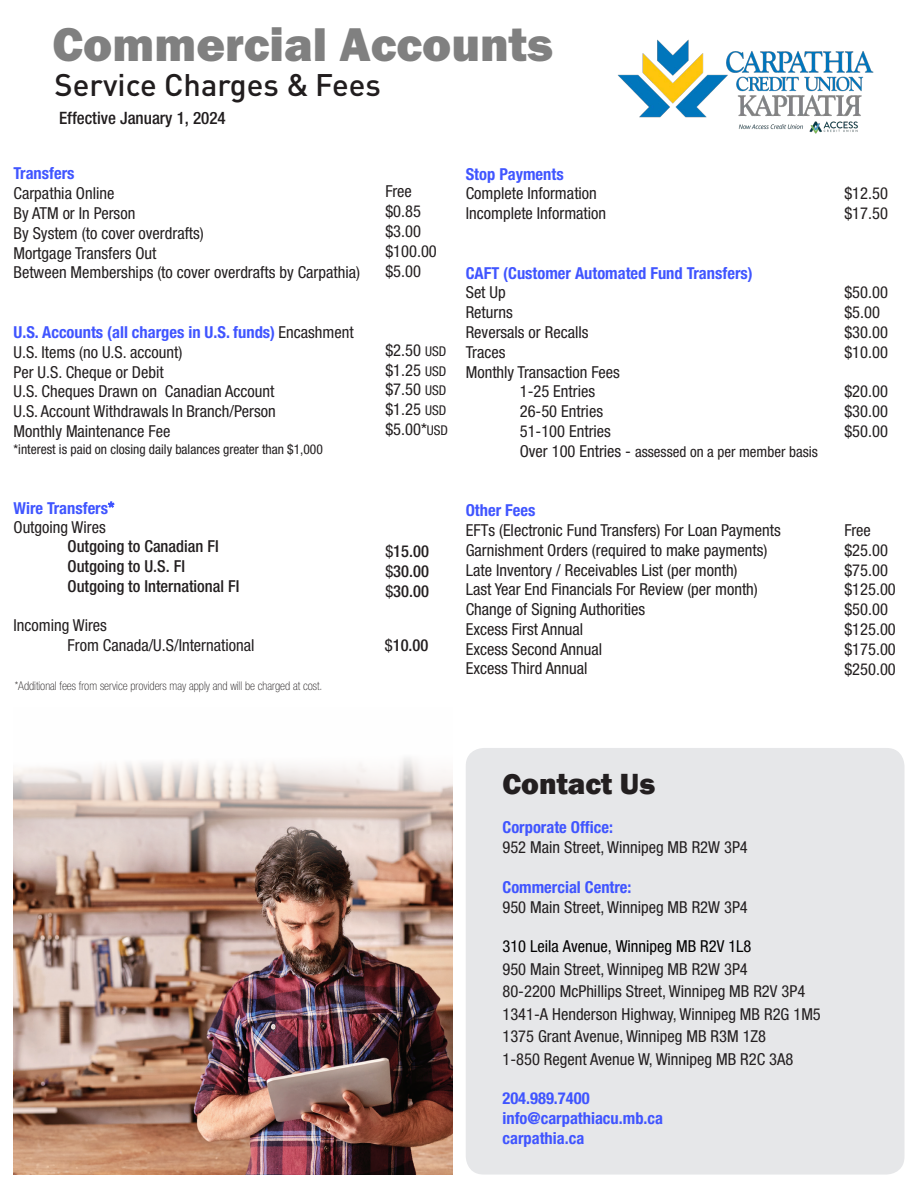
<style>
.page{position:relative;width:918px;height:1188px;background:#fff}
.page>*{position:absolute;margin:0;border:0;box-sizing:border-box;transform-origin:0 0}
.t1{font:800 49.05px "Franklin Gothic";color:#808080}
.t2{font:500 30.9px "DIN";color:#211d1e}
.t3{font:800 30px "Franklin Gothic";color:#231f20}
.t4{font:500 condensed 17.1px "Helvetica Neue";color:#211d1e}
.t5{font:condensed 16.5px/19.8px "Helvetica Neue";color:#231f20}
.t6{font:700 condensed 16.5px/19.8px "Helvetica Neue";color:#4055ff}
.t7{font:500 condensed 16.5px/19.8px "Helvetica Neue";color:#231f20}
.t8{font:condensed 16.5px "Helvetica Neue";color:#000}
.t9{font:condensed 15px "Helvetica Neue";color:#231f20}
.t10{font:condensed 13.5px "Helvetica Neue";color:#231f20}
.t11{font:100 condensed 12px "Helvetica Neue";color:#221e1f}
.s1{font-weight:700;color:#4055ff}
.s2{font-weight:500}
.s3{font-weight:400;color:#231f20}
.s4{font-size:13.5px}
.s5{font-weight:400}
.s6{font-size:16.5px}
</style>
<div class="page">
<div style="left:466px;top:748px;width:438px;height:427px;background:#e6e7e9;border-radius:18px"></div>
<img style="left:14px;top:758px;width:438px;height:416px">
<img style="left:618px;top:39px;width:256px;height:95px">
<h1 class="t1" style="left:52px;top:13px;width:502px">Commercial Accounts</h1>
<h2 class="t2" style="left:55px;top:65px;width:328px">Service Charges &amp; Fees</h2>
<p class="t4" style="left:59px;top:107px;width:168px">Effective January 1, 2024</p>
<p class="t6" style="left:14px;top:164px;width:63px">Transfers</p>
<p class="t5" style="left:14px;top:184px;width:348px">Carpathia Online<br>By ATM or In Person<br>By System (to cover overdrafts)<br>Mortgage Transfers Out<br>Between Memberships (to cover overdrafts by Carpathia)</p>
<p class="t5" style="left:14px;top:322px;width:342px"><span class="s1">U.S. Accounts (all charges in U.S. funds)</span> Encashment U.S. Items (no U.S. account)<br>Per U.S. Cheque or Debit<br>U.S. Cheques Drawn on Canadian Account<br>U.S. Account Withdrawals In Branch/Person<br>Monthly Maintenance Fee</p>
<p class="t10" style="left:14px;top:442px;width:311px">*interest is paid on closing daily balances greater than $1,000</p>
<p class="t6" style="left:14px;top:498px;width:102px">Wire Transfers<span class="s2">*<br></span><span class="s3">Outgoing Wires</span></p>
<p class="t7" style="left:68px;top:536px;width:173px">Outgoing to Canadian FI<br>Outgoing to U.S. FI<br>Outgoing to International FI</p>
<p class="t5" style="left:68px;top:615px;width:188px;text-indent:-54px">Incoming Wires<br>From Canada/U.S/International</p>
<p class="t11" style="left:15px;top:679px;width:309px">*Additional fees from service providers may apply and will be charged at cost.</p>
<p class="t5" style="left:385px;top:182px;width:53px">Free $0.85 $3.00 $100.00 $5.00</p>
<p class="t5" style="left:385px;top:340px;width:64px;text-align:justify">$2.50 <span class="s4">USD </span>$1.25 <span class="s4">USD </span>$7.50 <span class="s4">USD </span>$1.25 <span class="s4">USD </span>$5.00*<span class="s4">USD</span></p>
<p class="t7" style="left:385px;top:542px;width:45px;text-align:justify"><span class="s5">$</span>15.00 <span class="s5">$</span>30.00 <span class="s5">$</span>30.00</p>
<p class="t7" style="left:385px;top:635px;width:45px"><span class="s5">$</span>10.00</p>
<p class="t6" style="left:466px;top:164px;width:100px">Stop Payments</p>
<p class="t5" style="left:466px;top:184px;width:142px">Complete Information<br>Incomplete Information</p>
<p class="t6" style="left:466px;top:263px;width:288px">CAFT (Customer Automated Fund Transfers)</p>
<p class="t5" style="left:466px;top:283px;width:42px">Set Up</p>
<p class="t5" style="left:466px;top:302px;width:49px">Returns</p>
<p class="t5" style="left:466px;top:322px;width:124px">Reversals or Recalls</p>
<p class="t5" style="left:466px;top:342px;width:41px">Traces</p>
<p class="t5" style="left:466px;top:362px;width:156px">Monthly Transaction Fees</p>
<p class="t5" style="left:520px;top:381px;width:77px">1-25 Entries</p>
<p class="t5" style="left:520px;top:401px;width:85px">26-50 Entries</p>
<p class="t5" style="left:520px;top:421px;width:93px">51-100 Entries</p>
<p class="t9" style="left:520px;top:443px;width:300px"><span class="s6">Over 100 Entries -</span> assessed on a per member basis</p>
<p class="t6" style="left:466px;top:500px;width:71px">Other Fees</p>
<p class="t5" style="left:466px;top:520px;width:317px">EFTs (Electronic Fund Transfers) For Loan Payments Garnishment Orders (required to make payments)<br>Late Inventory / Receivables List (per month)<br>Last Year End Financials For Review (per month)<br>Change of Signing Authorities<br>Excess First Annual<br>Excess Second Annual<br>Excess Third Annual</p>
<p class="t5" style="left:844px;top:184px;width:45px">$12.50 $17.50</p>
<p class="t5" style="left:844px;top:283px;width:45px">$50.00 $5.00 $30.00 $10.00</p>
<p class="t5" style="left:844px;top:382px;width:45px;text-align:justify">$20.00 $30.00 $50.00</p>
<p class="t5" style="left:844px;top:520px;width:53px">Free $25.00 $75.00 $125.00 $50.00 $125.00 $175.00 $250.00</p>
<h3 class="t3" style="left:502px;top:764px;width:154px">Contact Us</h3>
<p class="t6" style="left:502px;top:817px;width:112px">Corporate Office:</p>
<p class="t5" style="left:502px;top:837px;width:247px">952 Main Street, Winnipeg MB R2W 3P4</p>
<p class="t6" style="left:502px;top:877px;width:131px">Commercial Centre:</p>
<p class="t5" style="left:502px;top:897px;width:247px">950 Main Street, Winnipeg MB R2W 3P4</p>
<p class="t8" style="left:502px;top:937px;width:251px">310 Leila Avenue, Winnipeg MB R2V 1L8</p>
<p class="t5" style="left:502px;top:958px;width:320px;line-height:22.5px">950 Main Street, Winnipeg MB R2W 3P4<br>80-2200 McPhillips Street, Winnipeg MB R2V 3P4<br>1341-A Henderson Highway, Winnipeg MB R2G 1M5<br>1375 Grant Avenue, Winnipeg MB R3M 1Z8<br>1-850 Regent Avenue W, Winnipeg MB R2C 3A8</p>
<p class="t6" style="left:502px;top:1088px;width:162px">204.989.7400 info@carpathiacu.mb.ca carpathia.ca</p>
</div>
